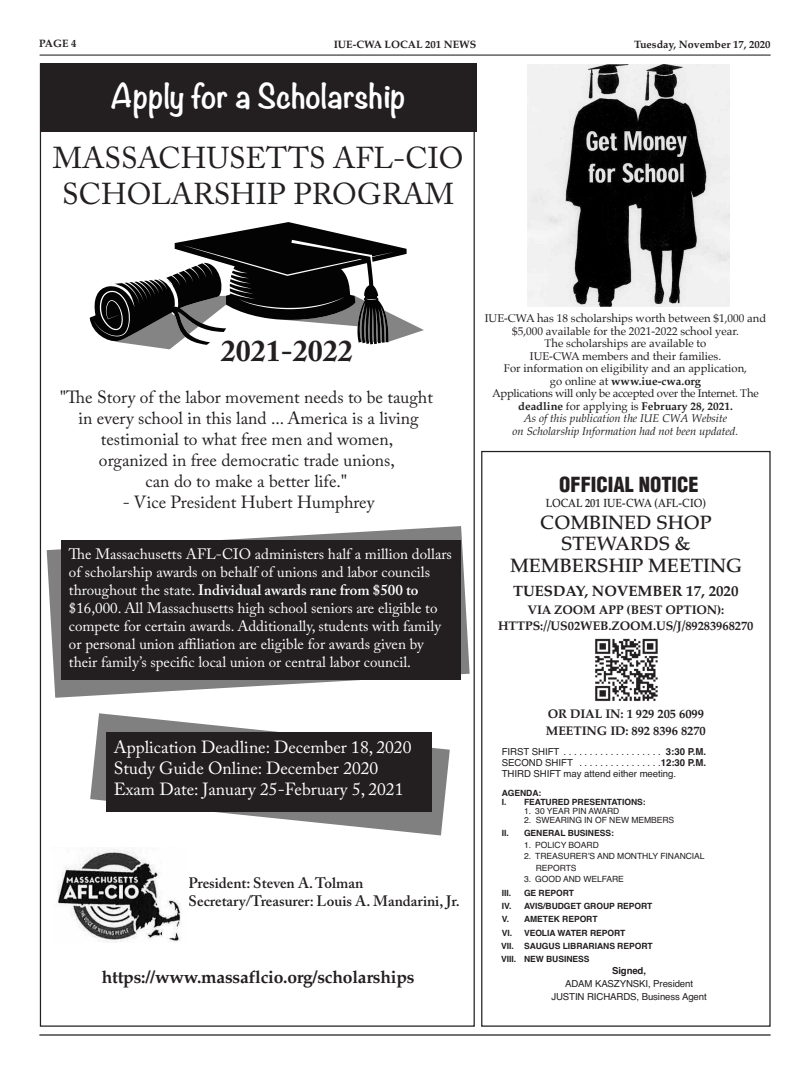
<style>
.page{position:relative;width:810px;height:1080px;background:#fff}
.page>*{position:absolute;margin:0;border:0;box-sizing:border-box;transform-origin:0 0}
.t1{font:30px/36px "Adobe Caslon Pro";color:#231f20;text-align:center}
.t2{font:700 30px "Noteworthy";color:#fff}
.t3{font:700 30px "Adobe Caslon Pro";color:#231f20}
.t4{font:900 condensed 20.25px "Helvetica";color:#231f20}
.t5{font:500 19.25px/21.9px "Palatino";color:#231f20;text-align:center}
.t6{font:17.5px/21px "Adobe Caslon Pro";color:#231f20;text-align:center}
.t7{font:17.5px/21px "Adobe Caslon Pro";color:#fff}
.t8{font:700 17.5px "Palatino";letter-spacing:-.015em;color:#231f20}
.t9{font:15px/18px "Adobe Caslon Pro";color:#fff}
.t10{font:600 15px/18px "Adobe Caslon Pro";color:#231f20}
.t11{font:700 15px "Palatino";color:#231f20}
.t12{font:700 12.5px/16.5px "Palatino";letter-spacing:-.005em;color:#231f20;text-align:center}
.t13{font:500 11.75px "Palatino";color:#231f20;scale:.89 1}
.t14{font:11.25px/12.5px "Palatino";color:#231f20;text-align:center}
.t15{font:700 10.75px "Palatino";color:#231f20}
.t16{font:9.62px/10.9px "Helvetica";letter-spacing:-.01em;color:#231f20;text-align:justify}
.t17{font:700 9.62px "Helvetica";letter-spacing:-.015em;color:#231f20}
.t18{font:700 8.5px/13.2px "Helvetica";letter-spacing:-.005em;color:#231f20}
.t19{font:8.5px/11.5px "Helvetica";letter-spacing:-.005em;color:#231f20}
.s1{font-weight:600}
.s2{font-weight:700}
.s3{font-style:italic}
</style>
<div class="page">
<hr style="left:39px;top:1034px;width:732px;height:2px;background:#231f20">
<hr style="left:40px;top:55px;width:731px;height:1px;background:#231f20">
<svg style="left:47px;top:526px;width:423px;height:172px"></svg>
<img style="left:528px;top:64px;width:201px;height:242px">
<div style="left:40px;top:63px;width:437px;height:69px;background:#231f20"></div>
<svg style="left:407px;top:321px;width:17px;height:15px"></svg>
<svg style="left:139px;top:345px;width:36px;height:4px"></svg>
<svg style="left:90px;top:222px;width:317px;height:123px"></svg>
<img style="left:58px;top:849px;width:123px;height:93px">
<div style="left:61px;top:541px;width:400px;height:139px;background:#231f20"></div>
<svg style="left:90px;top:713px;width:360px;height:122px"></svg>
<div style="left:106px;top:732px;width:325px;height:80px;background:#231f20"></div>
<div style="left:481px;top:451px;width:290px;height:576px;border:1px solid #231f20"></div>
<img style="left:595px;top:638px;width:63px;height:63px">
<p class="t15" style="left:39px;top:38px;width:39px">PAGE 4</p>
<p class="t15" style="left:334px;top:39px;width:144px">IUE-CWA LOCAL 201 NEWS</p>
<p class="t15" style="left:634px;top:39px;width:138px">Tuesday, November 17, 2020</p>
<h1 class="t2" style="left:111px;top:70px;width:297px">Apply for a Scholarship</h1>
<h1 class="t1" style="left:53px;top:144px;width:412px">MASSACHUSETTS AFL-CIO<br>SCHOLARSHIP PROGRAM</h1>
<h1 class="t3" style="left:221px;top:339px;width:134px">2021-2022</h1>
<h3 class="t6" style="left:60px;top:388px;width:375px">"The Story of the labor movement needs to be taught in every school in this land ... America is a living testimonial to what free men and women,<br>organized in free democratic trade unions,<br>can do to make a better life."</h3>
<h3 class="t6" style="left:123px;top:493px;width:253px">- Vice President Hubert Humphrey</h3>
<p class="t9" style="left:69px;top:547px;width:384px">The Massachusetts AFL-CIO administers half a million dollars of scholarship awards on behalf of unions and labor councils throughout the state. <span class="s1">Individual awards rane from $500 to </span>$16,000. All Massachusetts high school seniors are eligible to compete for certain awards. Additionally, students with family or personal union affiliation are eligible for awards given by their family’s specific local union or central labor council.</p>
<h3 class="t7" style="left:114px;top:738px;width:299px">Application Deadline: December 18, 2020<br>Study Guide Online: December 2020<br>Exam Date: January 25-February 5, 2021</h3>
<h3 class="t10" style="left:189px;top:875px;width:273px">President: Steven A.Tolman<br>Secretary/Treasurer: Louis A. Mandarini, Jr.</h3>
<h3 class="t8" style="left:102px;top:970px;width:314px">https://www.massaflcio.org/scholarships</h3>
<p class="t14" style="left:485px;top:313px;width:283px">IUE-CWA has 18 scholarships worth between $1,000 and $5,000 available for the 2021-2022 school year.<br>The scholarships are available to<br>IUE-CWA members and their families.<br>For information on eligibility and an application,<br>go online at <span class="s2">www.iue-cwa.org<br></span>Applications will only be accepted over the Internet. The <span class="s2">deadline</span> for applying is <span class="s2">February 28, 2021.<br></span><span class="s3">As of this publication the IUE CWA Website<br>on Scholarship Information had not been updated.</span></p>
<h2 class="t4" style="left:559px;top:473px;width:141px">OFFICIAL NOTICE</h2>
<p class="t13" style="left:546px;top:498px;width:181px">LOCAL 201 IUE-CWA (AFL-CIO)</p>
<h3 class="t5" style="left:510px;top:513px;width:233px">COMBINED SHOP<br>STEWARDS &amp;<br>MEMBERSHIP MEETING</h3>
<h3 class="t11" style="left:513px;top:584px;width:227px">TUESDAY, NOVEMBER 17, 2020</h3>
<p class="t12" style="left:498px;top:602px;width:257px">VIA ZOOM APP (BEST OPTION):<br>HTTPS://US02WEB.ZOOM.US/J/89283968270</p>
<p class="t12" style="left:546px;top:705px;width:161px;line-height:17.5px;text-align:left">OR DIAL IN: 1 929 205 6099<br>MEETING ID: 892 8396 8270</p>
<p class="t16" style="left:502px;top:747px;width:206px">FIRST SHIFT . . . . . . . . . . . . . . . . . . . <span class="s2">3:30 P.M.<br></span>SECOND SHIFT . . . . . . . . . . . . . . . .<span class="s2">12:30 P.M.<br></span>THIRD SHIFT may attend either meeting.</p>
<p class="t18" style="left:502px;top:788px;width:145px;line-height:9px">AGENDA:<br>I. FEATURED PRESENTATIONS:</p>
<p class="t19" style="left:524px;top:805px;width:97px">1. 30 YEAR PIN AWARD</p>
<p class="t19" style="left:524px;top:814px;width:152px">2. SWEARING IN OF NEW MEMBERS</p>
<p class="t18" style="left:502px;top:827px;width:114px">II. GENERAL BUSINESS:</p>
<p class="t19" style="left:524px;top:839px;width:76px">1. POLICY BOARD</p>
<p class="t19" style="left:536px;top:851px;width:170px;text-indent:-12px">2. TREASURER’S AND MONTHLY FINANCIAL<br>REPORTS</p>
<p class="t19" style="left:524px;top:874px;width:101px">3. GOOD AND WELFARE</p>
<p class="t18" style="left:502px;top:886px;width:11px">III.</p>
<p class="t18" style="left:501px;top:886px;width:153px;text-indent:23px">GE REPORT<br>IV. AVIS/BUDGET GROUP REPORT<br>V. AMETEK REPORT<br>VI. VEOLIA WATER REPORT<br>VII. SAUGUS LIBRARIANS REPORT<br>VIII. NEW BUSINESS</p>
<p class="t17" style="left:612px;top:965px;width:35px">Signed,</p>
<p class="t16" style="left:551px;top:977px;width:157px;line-height:12.8px;text-align:center">ADAM KASZYNSKI, President<br>JUSTIN RICHARDS, Business Agent</p>
</div>
